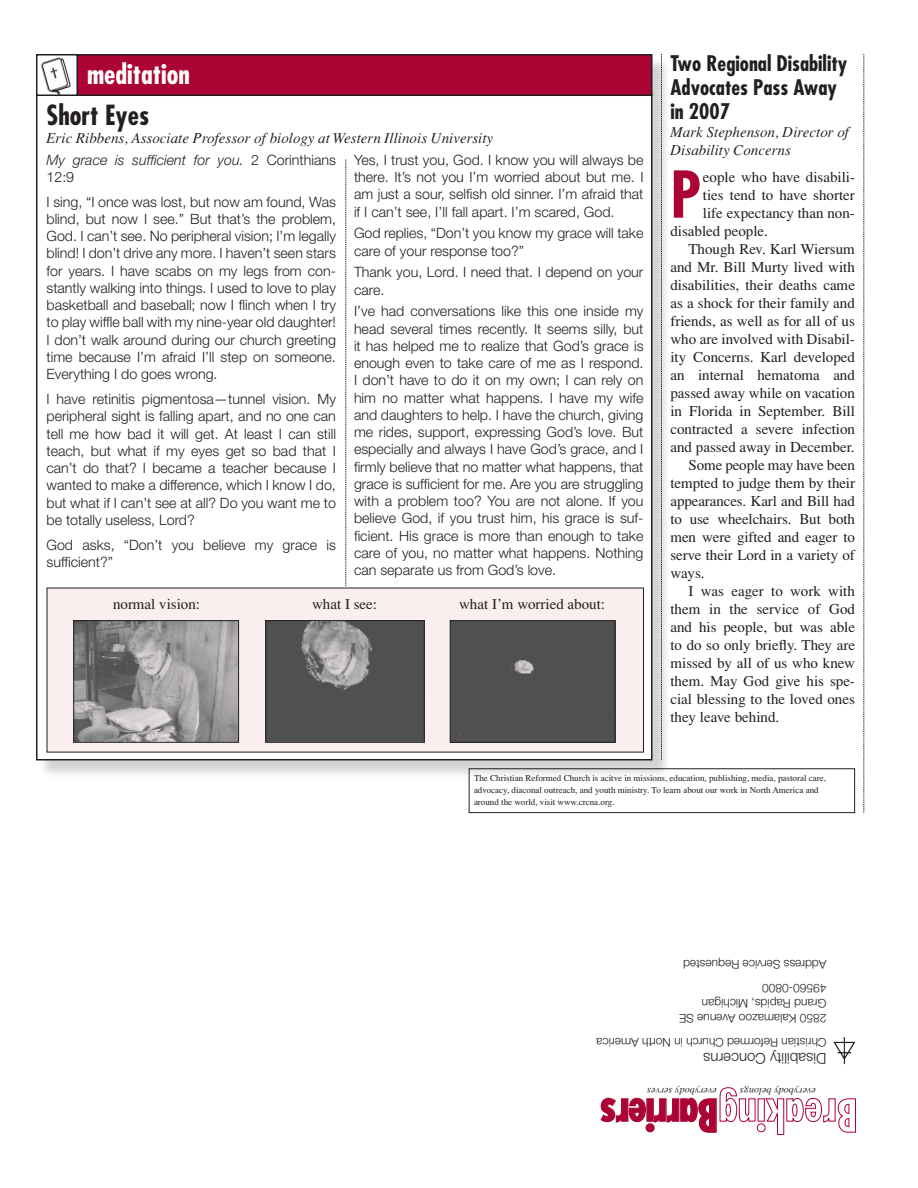
<style>
.page{position:relative;width:918px;height:1188px;background:#fff}
.page>*{position:absolute;margin:0;border:0;box-sizing:border-box;transform-origin:0 0}
.t1{font:700 condensed 62.7px "Futura";color:#ab0333}
.t2{font:700 condensed 44.25px "Futura";letter-spacing:-.025em;color:#ab0333}
.t3{font:700 condensed 27px "Futura";color:#fff}
.t4{font:700 condensed 27px "Futura";color:#231f20}
.t5{font:700 condensed 21px/24px "Futura";color:#231f20}
.t6{font:15px "Times";color:#231f20}
.t7{font:italic 15px/18px "Times";color:#231f20}
.t8{font:300 15px "Helvetica Neue LT Std";color:#231f20}
.t9{font:300 14.25px/17.2px "Helvetica Neue LT Std";color:#231f20;text-align:justify}
.t10{font:italic 300 14.25px/17.2px "Helvetica Neue LT Std";color:#231f20}
.t11{font:300 12px/24px "Helvetica Neue LT Std";color:#231f20}
.t12{font:italic 10.2px "Times";color:#231f20}
.t13{font:9px/12px "Times";color:#231f20}
.s1{font-style:normal}
</style>
<div class="page">
<svg style="left:833px;top:1037px;width:22px;height:27px"></svg>
<svg style="left:864px;top:54px;width:1px;height:759px"></svg>
<div style="left:469px;top:768px;width:386px;height:45px;border:1px solid #231f20"></div>
<svg style="left:600px;top:1087px;width:256px;height:48px"></svg>
<div style="left:38px;top:56px;width:646px;height:729px;background:#231f20;opacity:.2"></div>
<div style="left:37px;top:94px;width:615px;height:666px;background:#fff"></div>
<div style="left:37px;top:55px;width:615px;height:40px;background:#ab0333"></div>
<div style="left:36px;top:54px;width:616px;height:42px;border:2px solid #231f20"></div>
<img style="left:39px;top:57px;width:36px;height:36px">
<div style="left:36px;top:54px;width:42px;height:42px;border:2px solid #231f20"></div>
<svg style="left:346px;top:159px;width:1px;height:427px"></svg>
<div style="left:47px;top:588px;width:596px;height:164px;background:#faefee"></div>
<img style="left:76px;top:622px;width:161px;height:118px">
<div style="left:74px;top:620px;width:165px;height:122px;border:1px solid #231f20"></div>
<img style="left:268px;top:622px;width:154px;height:118px">
<div style="left:266px;top:620px;width:158px;height:122px;border:1px solid #231f20"></div>
<div style="left:452px;top:622px;width:161px;height:118px;background:#505052"></div>
<div style="left:450px;top:620px;width:165px;height:122px;border:1px solid #231f20"></div>
<h3 class="t3" style="left:87px;top:57px;width:104px">meditation</h3>
<h3 class="t4" style="left:46px;top:98px;width:104px">Short Eyes</h3>
<p class="t7" style="left:46px;top:129px;width:448px">Eric Ribbens, Associate Professor of biology at Western Illinois University</p>
<p class="t10" style="left:46px;top:151px;width:291px">My grace is sufficient for you. <span class="s1">2 Corinthians<br>12:9</span></p>
<p class="t9" style="left:46px;top:193px;width:291px">I sing, “I once was lost, but now am found, Was blind, but now I see.” But that’s the problem, God. I can’t see. No peripheral vision; I’m legally blind! I don’t drive any more. I haven’t seen stars for years. I have scabs on my legs from con&shy;stantly walking into things. I used to love to play basketball and baseball; now I flinch when I try to play wiffle ball with my nine-year old daughter!<br>I don’t walk around during our church greeting time because I’m afraid I’ll step on someone.<br>Everything I do goes wrong.</p>
<p class="t9" style="left:46px;top:390px;width:291px">I have retinitis pigmentosa—tunnel vision. My peripheral sight is falling apart, and no one can tell me how bad it will get. At least I can still teach, but what if my eyes get so bad that I can’t do that? I became a teacher because I wanted to make a difference, which I know I do, but what if I can’t see at all? Do you want me to be totally useless, Lord?</p>
<p class="t9" style="left:46px;top:536px;width:291px">God asks, “Don’t you believe my grace is sufficient?”</p>
<p class="t9" style="left:354px;top:151px;width:291px">Yes, I trust you, God. I know you will always be there. It’s not you I’m worried about but me. I am just a sour, selfish old sinner. I’m afraid that if I can’t see, I’ll fall apart. I’m scared, God.</p>
<p class="t9" style="left:354px;top:224px;width:291px">God replies, “Don’t you know my grace will take care of your response too?”</p>
<p class="t9" style="left:354px;top:263px;width:291px">Thank you, Lord. I need that. I depend on your care.</p>
<p class="t9" style="left:354px;top:302px;width:291px">I’ve had conversations like this one inside my head several times recently. It seems silly, but it has helped me to realize that God’s grace is enough even to take care of me as I respond.<br>I don’t have to do it on my own; I can rely on him no matter what happens. I have my wife and daughters to help. I have the church, giving me rides, support, expressing God’s love. But especially and always I have God’s grace, and I firmly believe that no matter what happens, that grace is sufficient for me. Are you are struggling with a problem too? You are not alone. If you believe God, if you trust him, his grace is suf&shy;ficient. His grace is more than enough to take care of you, no matter what happens. Nothing can separate us from God’s love.</p>
<p class="t6" style="left:113px;top:595px;width:89px">normal vision:</p>
<p class="t6" style="left:312px;top:595px;width:66px">what I see:</p>
<p class="t6" style="left:459px;top:595px;width:148px">what I’m worried about:</p>
<h3 class="t5" style="left:670px;top:51px;width:178px">Two Regional Disability<br>Advocates Pass Away in 2007</h3>
<p class="t7" style="left:670px;top:123px;width:180px">Mark Stephenson, Director of<br>Disability Concerns</p>
<h1 class="t1" style="left:670px;top:154px;width:32px">P</h1>
<p class="t6" style="left:703px;top:168px;width:154px">eople who have disabili-</p>
<p class="t6" style="left:703px;top:186px;width:154px">ties tend to have shorter</p>
<p class="t6" style="left:703px;top:204px;width:154px">life expectancy than non-</p>
<p class="t6" style="left:670px;top:222px;width:99px">disabled people.</p>
<p class="t6" style="left:688px;top:240px;width:168px">Though Rev. Karl Wiersum</p>
<p class="t6" style="left:670px;top:258px;width:186px">and Mr. Bill Murty lived with</p>
<p class="t6" style="left:670px;top:276px;width:186px">disabilities, their deaths came</p>
<p class="t6" style="left:670px;top:294px;width:186px">as a shock for their family and</p>
<p class="t6" style="left:670px;top:312px;width:186px">friends, as well as for all of us</p>
<p class="t6" style="left:670px;top:330px;width:186px">who are involved with Disabil-</p>
<p class="t6" style="left:670px;top:348px;width:186px">ity Concerns. Karl developed</p>
<p class="t6" style="left:670px;top:366px;width:186px">an internal hematoma and</p>
<p class="t6" style="left:670px;top:384px;width:186px">passed away while on vacation</p>
<p class="t6" style="left:670px;top:402px;width:186px">in Florida in September. Bill</p>
<p class="t6" style="left:670px;top:420px;width:186px">contracted a severe infection</p>
<p class="t6" style="left:670px;top:438px;width:186px">and passed away in December.</p>
<p class="t6" style="left:688px;top:456px;width:168px">Some people may have been</p>
<p class="t6" style="left:670px;top:474px;width:186px">tempted to judge them by their</p>
<p class="t6" style="left:670px;top:492px;width:186px">appearances. Karl and Bill had</p>
<p class="t6" style="left:670px;top:510px;width:186px">to use wheelchairs. But both</p>
<p class="t6" style="left:670px;top:528px;width:186px">men were gifted and eager to</p>
<p class="t6" style="left:670px;top:546px;width:186px">serve their Lord in a variety of</p>
<p class="t6" style="left:670px;top:564px;width:36px">ways.</p>
<p class="t6" style="left:688px;top:582px;width:168px">I was eager to work with</p>
<p class="t6" style="left:670px;top:600px;width:186px">them in the service of God</p>
<p class="t6" style="left:670px;top:618px;width:186px">and his people, but was able</p>
<p class="t6" style="left:670px;top:636px;width:186px">to do so only briefly. They are</p>
<p class="t6" style="left:670px;top:654px;width:186px">missed by all of us who knew</p>
<p class="t6" style="left:670px;top:672px;width:186px">them. May God give his spe-</p>
<p class="t6" style="left:670px;top:690px;width:186px">cial blessing to the loved ones</p>
<p class="t6" style="left:670px;top:708px;width:110px">they leave behind.</p>
<p class="t13" style="left:474px;top:772px;width:354px">The Christian Reformed Church is acitve in missions, education, publishing, media, pastoral care, advocacy, diaconal outreach, and youth ministry. To learn about our work in North America and around the world, visit www.crcna.org.</p>
<p class="t11" style="left:826px;top:977px;width:145px;rotate:-180deg">Address Service Requested</p>
<p class="t11" style="left:826px;top:1011px;width:126px;line-height:15px;rotate:-180deg">Grand Rapids, Michigan<br>49560-0800</p>
<p class="t11" style="left:826px;top:1055px;width:232px;rotate:-180deg">Christian Reformed Church in North America<br>2850 Kalamazoo Avenue SE</p>
<p class="t8" style="left:826px;top:1068px;width:125px;rotate:-180deg">Disability Concerns</p>
<p class="t12" style="left:717px;top:1098px;width:71px;rotate:-180deg">everybody serves</p>
<h2 class="t2" style="left:719px;top:1144px;width:120px;rotate:-180deg">Barriers</h2>
<p class="t12" style="left:816px;top:1098px;width:78px;rotate:-180deg">everybody belongs</p>
</div>
